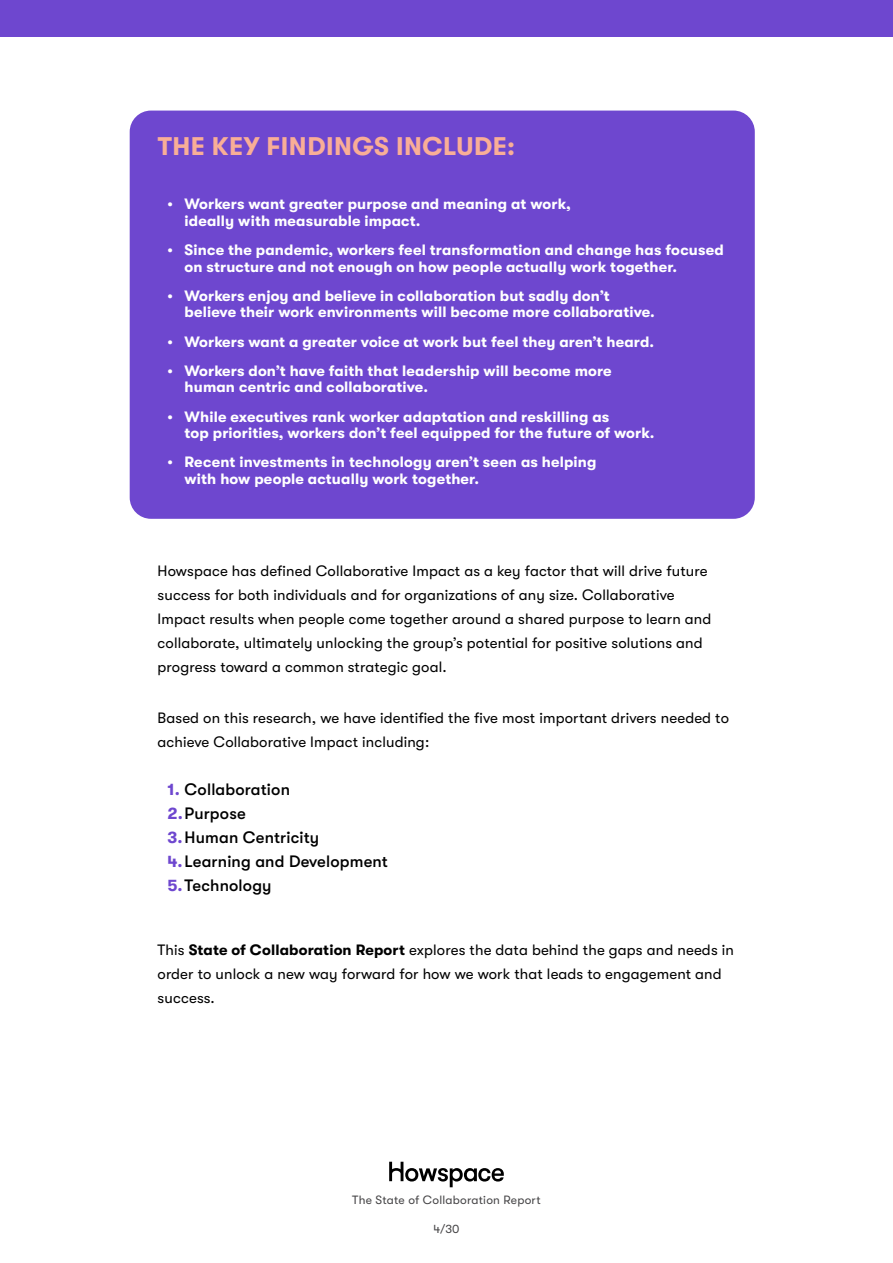
<style>
.page{position:relative;width:893px;height:1263px;background:#fff}
.page>*{position:absolute;margin:0;border:0;box-sizing:border-box;transform-origin:0 0}
.t1{font:700 25.5px "GT Walsheim Pro";letter-spacing:.02em;color:#f9ae97}
.t2{font:500 16.5px/24px "GT Walsheim Pro";letter-spacing:.01em;color:#000}
.t3{font:700 15px/16.5px "GT Walsheim Pro";letter-spacing:.01em;color:#fff}
.t4{font:15px/24px "GT Walsheim Pro";letter-spacing:.01em;color:#000}
.t5{font:12px "GT Walsheim Pro";letter-spacing:.02em;color:#464547}
.s1{font-weight:700;color:#6e47cf}
.s2{font-weight:700}
</style>
<div class="page">
<svg style="left:389px;top:1162px;width:115px;height:25px"></svg>
<div style="left:0;top:0;width:893px;height:36px;background:#6e47cf"></div>
<div style="left:130px;top:111px;width:625px;height:408px;background:#6e47cf;border-radius:21px"></div>
<h1 class="t1" style="left:158px;top:131px;width:359px">THE KEY FINDINGS INCLUDE:</h1>
<p class="t3" style="left:185px;top:196px;width:388px;text-indent:-17px">• Workers want greater purpose and meaning at work, ideally with measurable impact.</p>
<p class="t3" style="left:185px;top:242px;width:541px;text-indent:-17px">• Since the pandemic, workers feel transformation and change has focused on structure and not enough on how people actually work together.</p>
<p class="t3" style="left:185px;top:287px;width:472px;text-indent:-17px">• Workers enjoy and believe in collaboration but sadly don’t believe their work environments will become more collaborative.</p>
<p class="t3" style="left:168px;top:333px;width:488px">• Workers want a greater voice at work but feel they aren’t heard.</p>
<p class="t3" style="left:185px;top:362px;width:429px;text-indent:-17px">• Workers don’t have faith that leadership will become more human centric and collaborative.</p>
<p class="t3" style="left:185px;top:408px;width:471px;text-indent:-17px">• While executives rank worker adaptation and reskilling as<br>top priorities, workers don’t feel equipped for the future of work.</p>
<p class="t3" style="left:185px;top:454px;width:413px;text-indent:-17px">• Recent investments in technology aren’t seen as helping with how people actually work together.</p>
<p class="t4" style="left:158px;top:559px;width:555px">Howspace has defined Collaborative Impact as a key factor that will drive future success for both individuals and for organizations of any size. Collaborative Impact results when people come together around a shared purpose to learn and collaborate, ultimately unlocking the group’s potential for positive solutions and progress toward a common strategic goal.</p>
<p class="t4" style="left:158px;top:706px;width:573px">Based on this research, we have identified the five most important drivers needed to achieve Collaborative Impact including:</p>
<p class="t2" style="left:168px;top:777px;width:222px"><span class="s1">1.</span> Collaboration<br><span class="s1">2.</span>Purpose<br><span class="s1">3.</span>Human Centricity<br><span class="s1">4.</span>Learning and Development<br><span class="s1">5.</span>Technology</p>
<p class="t4" style="left:158px;top:938px;width:578px">This <span class="s2">State of Collaboration Report</span> explores the data behind the gaps and needs in order to unlock a new way forward for how we work that leads to engagement and success.</p>
<p class="t5" style="left:352px;top:1194px;width:190px">The State of Collaboration Report</p>
<p class="t5" style="left:433px;top:1222px;width:28px">4/30</p>
</div>
